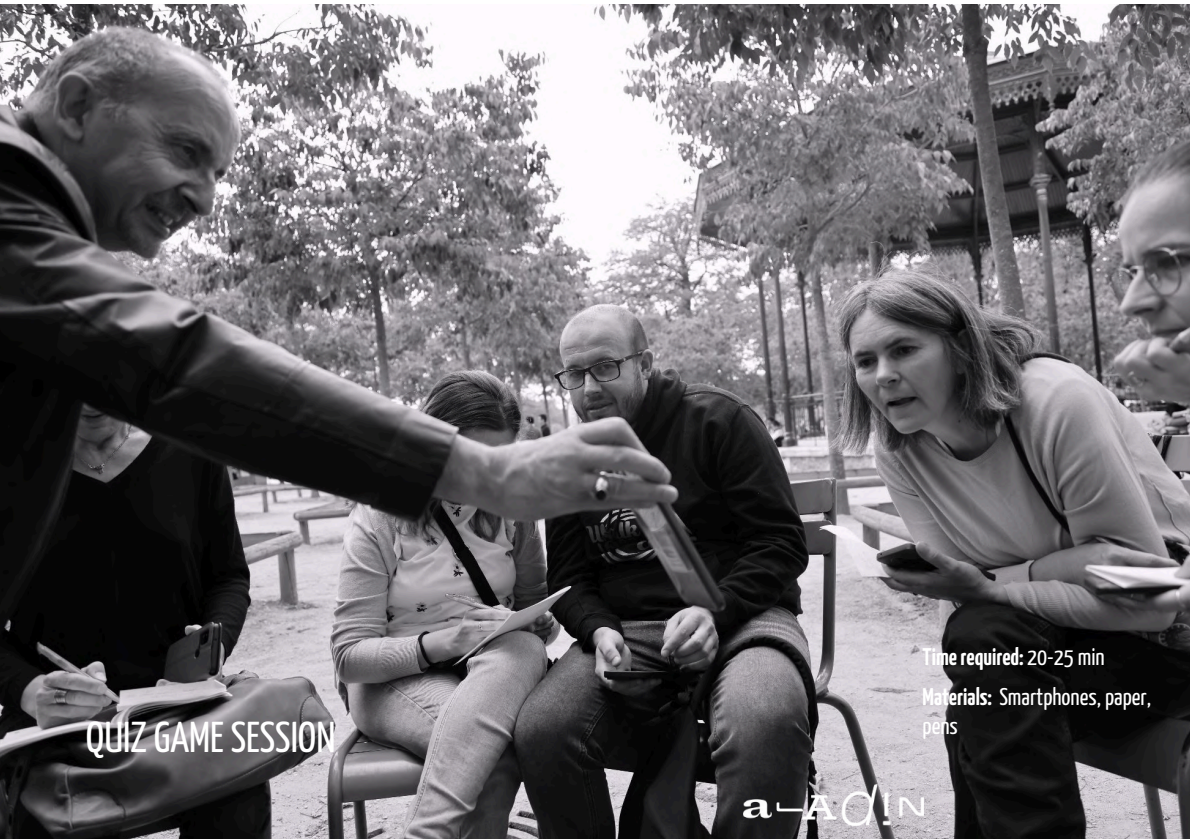
<style>
.page{position:relative;width:1190px;height:839px;background:#fff}
.page>*{position:absolute;margin:0;border:0;box-sizing:border-box;transform-origin:0 0}
.t1{font:43px "Yanone Kaffeesatz";color:#fff}
.t2{font:24px/28.4px "Yanone Kaffeesatz";color:#fff}
.t3{font:700 24px "Yanone Kaffeesatz";color:#fff}
.s1{font-weight:400}
.s2{font-weight:700}
</style>
<div class="page">
<img style="left:0;top:5px;width:1189px;height:833px">
<img style="left:743px;top:784px;width:180px;height:41px">
<h1 class="t1" style="left:86px;top:720px;width:251px">QUIZ GAME SESSION</h1>
<p class="t3" style="left:922px;top:647px;width:184px">Timerequired:<span class="s1">20-25 min</span></p>
<p class="t2" style="left:922px;top:684px;width:230px"><span class="s2">Materials:</span> Smartphones, paper, pens</p>
</div>
